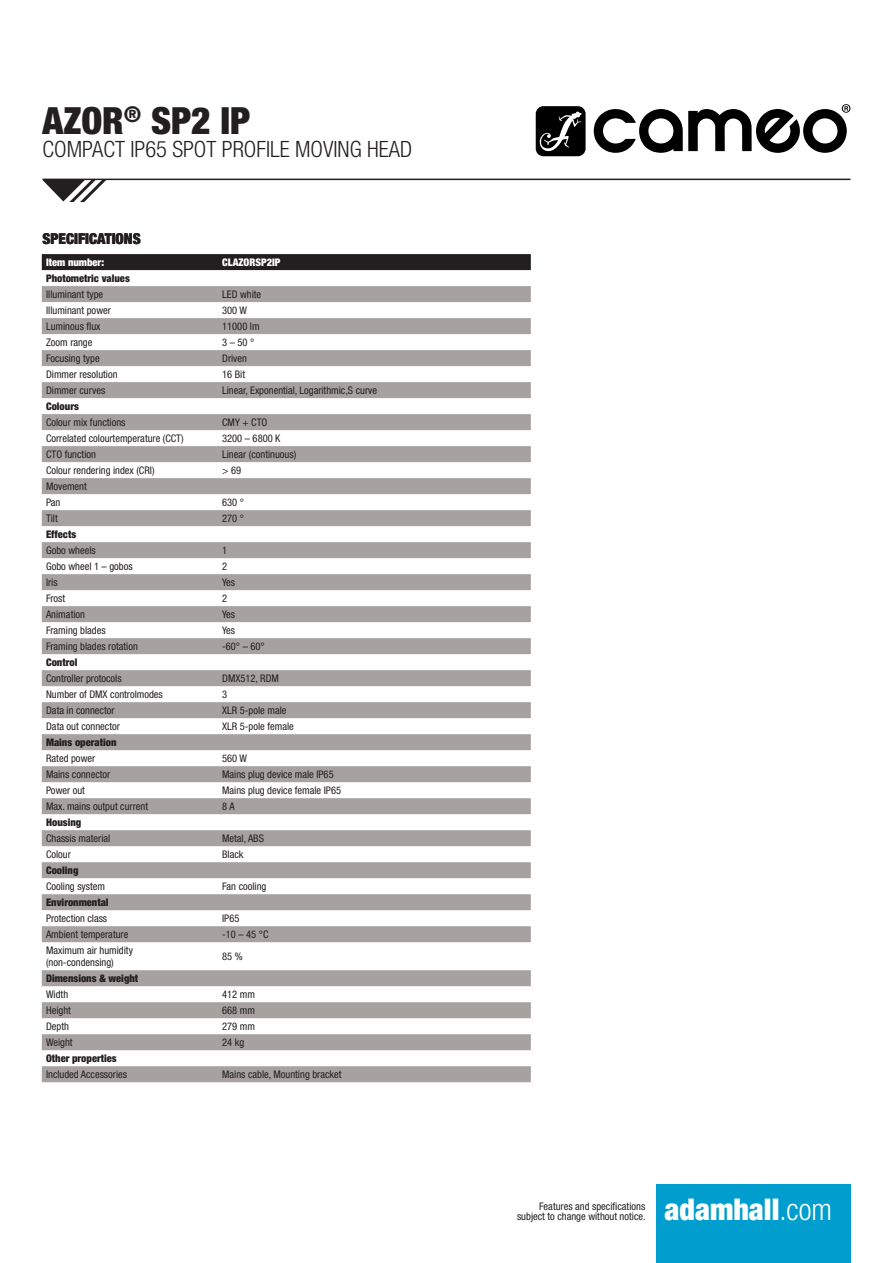
<style>
.page{position:relative;width:893px;height:1263px;background:#fff}
.page>*{position:absolute;margin:0;border:0;box-sizing:border-box;transform-origin:0 0}
.t1{font:900 condensed 37.5px "Helvetica Neue LT Pro";color:#231f20}
.t2{font:900 condensed 30px "Helvetica Neue LT Pro";color:#fff}
.t3{font:300 condensed 22.5px "Helvetica Neue LT Pro";color:#231f20}
.t4{font:900 condensed 15px "Helvetica Neue LT Pro";color:#231f20}
.t5{font:condensed 10.5px/10.5px "Helvetica Neue LT Pro";color:#231f20}
.t6{font:900 condensed 10.5px "Helvetica Neue LT Pro";color:#231f20}
.t7{font:900 condensed 10.5px "Helvetica Neue LT Pro";color:#fff}
.s1{font-weight:300}
</style>
<div class="page">
<div style="left:656px;top:1184px;width:194px;height:79px;background:#009ece"></div>
<hr style="left:43px;top:179px;width:807px;height:1px;background:#231f20">
<svg style="left:43px;top:180px;width:63px;height:22px"></svg>
<svg style="left:536px;top:106px;width:50px;height:50px;background:#2c2c2c"></svg>
<svg style="left:594px;top:104px;width:256px;height:49px"></svg>
<div style="left:42px;top:254px;width:489px;height:16px;background:#231f20"></div>
<svg style="left:42px;top:286px;width:489px;height:796px"></svg>
<h1 class="t1" style="left:43px;top:98px;width:209px">AZOR<sup>®</sup> SP2 IP</h1>
<h3 class="t3" style="left:43px;top:136px;width:371px">COMPACT IP65 SPOT PROFILE MOVING HEAD</h3>
<h3 class="t4" style="left:43px;top:230px;width:100px">SPECIFICATIONS</h3>
<p class="t7" style="left:46px;top:256px;width:60px">Item number:</p>
<p class="t7" style="left:222px;top:256px;width:60px">CLAZORSP2IP</p>
<p class="t6" style="left:46px;top:272px;width:85px">Photometric values</p>
<p class="t5" style="left:46px;top:289px;width:59px">Illuminant type</p>
<p class="t5" style="left:222px;top:289px;width:41px">LED white</p>
<p class="t5" style="left:46px;top:305px;width:66px">Illuminant power</p>
<p class="t5" style="left:222px;top:305px;width:26px">300 W</p>
<p class="t5" style="left:46px;top:321px;width:56px">Luminous flux</p>
<p class="t5" style="left:222px;top:321px;width:39px">11000 lm</p>
<p class="t5" style="left:46px;top:337px;width:48px">Zoom range</p>
<p class="t5" style="left:222px;top:337px;width:34px">3 – 50 °</p>
<p class="t5" style="left:46px;top:353px;width:55px">Focusing type</p>
<p class="t5" style="left:222px;top:353px;width:26px">Driven</p>
<p class="t5" style="left:46px;top:369px;width:73px">Dimmer resolution</p>
<p class="t5" style="left:222px;top:369px;width:24px">16 Bit</p>
<p class="t5" style="left:46px;top:385px;width:61px">Dimmer curves</p>
<p class="t5" style="left:222px;top:385px;width:157px">Linear, Exponential, Logarithmic,S curve</p>
<p class="t6" style="left:46px;top:400px;width:34px">Colours</p>
<p class="t5" style="left:46px;top:417px;width:81px">Colour mix functions</p>
<p class="t5" style="left:222px;top:417px;width:47px">CMY + CTO</p>
<p class="t5" style="left:46px;top:433px;width:139px">Correlated colourtemperature (CCT)</p>
<p class="t5" style="left:222px;top:433px;width:60px">3200 – 6800 K</p>
<p class="t5" style="left:46px;top:449px;width:51px">CTO function</p>
<p class="t5" style="left:222px;top:449px;width:76px">Linear (continuous)</p>
<p class="t5" style="left:46px;top:465px;width:110px">Colour rendering index (CRI)</p>
<p class="t5" style="left:222px;top:465px;width:20px">&gt; 69</p>
<p class="t5" style="left:46px;top:478px;width:42px;line-height:16px">Movement<br>Pan</p>
<p class="t5" style="left:222px;top:497px;width:23px">630 °</p>
<p class="t5" style="left:46px;top:513px;width:13px">Tilt</p>
<p class="t5" style="left:222px;top:513px;width:23px">270 °</p>
<p class="t6" style="left:46px;top:528px;width:32px">Effects</p>
<p class="t5" style="left:46px;top:545px;width:51px">Gobo wheels</p>
<p class="t5" style="left:222px;top:545px;width:7px">1</p>
<p class="t5" style="left:46px;top:561px;width:88px">Gobo wheel 1 – gobos</p>
<p class="t5" style="left:222px;top:561px;width:7px">2</p>
<p class="t5" style="left:46px;top:577px;width:13px">Iris</p>
<p class="t5" style="left:222px;top:577px;width:14px">Yes</p>
<p class="t5" style="left:46px;top:593px;width:21px">Frost</p>
<p class="t5" style="left:222px;top:593px;width:7px">2</p>
<p class="t5" style="left:46px;top:609px;width:40px">Animation</p>
<p class="t5" style="left:222px;top:609px;width:14px">Yes</p>
<p class="t5" style="left:46px;top:625px;width:61px">Framing blades</p>
<p class="t5" style="left:222px;top:625px;width:14px">Yes</p>
<p class="t5" style="left:46px;top:641px;width:93px">Framing blades rotation</p>
<p class="t5" style="left:222px;top:641px;width:44px">-60° – 60°</p>
<p class="t6" style="left:46px;top:656px;width:33px">Control</p>
<p class="t5" style="left:46px;top:673px;width:77px">Controller protocols</p>
<p class="t5" style="left:222px;top:673px;width:58px">DMX512, RDM</p>
<p class="t5" style="left:46px;top:689px;width:118px">Number of DMX controlmodes</p>
<p class="t5" style="left:222px;top:689px;width:7px">3</p>
<p class="t5" style="left:46px;top:705px;width:70px">Data in connector</p>
<p class="t5" style="left:222px;top:705px;width:66px">XLR 5-pole male</p>
<p class="t5" style="left:46px;top:721px;width:75px">Data out connector</p>
<p class="t5" style="left:222px;top:721px;width:73px">XLR 5-pole female</p>
<p class="t6" style="left:46px;top:736px;width:72px">Mains operation</p>
<p class="t5" style="left:46px;top:753px;width:51px">Rated power</p>
<p class="t5" style="left:222px;top:753px;width:26px">560 W</p>
<p class="t5" style="left:46px;top:769px;width:66px">Mains connector</p>
<p class="t5" style="left:222px;top:769px;width:113px">Mains plug device male IP65</p>
<p class="t5" style="left:46px;top:785px;width:40px">Power out</p>
<p class="t5" style="left:222px;top:785px;width:120px">Mains plug device female IP65</p>
<p class="t5" style="left:46px;top:801px;width:104px">Max. mains output current</p>
<p class="t5" style="left:222px;top:801px;width:14px">8 A</p>
<p class="t6" style="left:46px;top:816px;width:37px">Housing</p>
<p class="t5" style="left:46px;top:833px;width:66px">Chassis material</p>
<p class="t5" style="left:222px;top:833px;width:43px">Metal, ABS</p>
<p class="t5" style="left:46px;top:849px;width:26px">Colour</p>
<p class="t5" style="left:222px;top:849px;width:23px">Black</p>
<p class="t6" style="left:46px;top:864px;width:34px">Cooling</p>
<p class="t5" style="left:46px;top:881px;width:61px">Cooling system</p>
<p class="t5" style="left:222px;top:881px;width:46px">Fan cooling</p>
<p class="t6" style="left:46px;top:896px;width:64px">Environmental</p>
<p class="t5" style="left:46px;top:913px;width:63px">Protection class</p>
<p class="t5" style="left:222px;top:913px;width:19px">IP65</p>
<p class="t5" style="left:46px;top:929px;width:84px">Ambient temperature</p>
<p class="t5" style="left:222px;top:929px;width:48px">-10 – 45 °C</p>
<p class="t5" style="left:46px;top:944px;width:88px;line-height:12px">Maximum air humidity (non-condensing)</p>
<p class="t5" style="left:222px;top:951px;width:22px">85 %</p>
<p class="t6" style="left:46px;top:972px;width:94px">Dimensions &amp; weight</p>
<p class="t5" style="left:46px;top:989px;width:24px">Width</p>
<p class="t5" style="left:222px;top:989px;width:34px">412 mm</p>
<p class="t5" style="left:46px;top:1005px;width:26px">Height</p>
<p class="t5" style="left:222px;top:1005px;width:34px">668 mm</p>
<p class="t5" style="left:46px;top:1021px;width:24px">Depth</p>
<p class="t5" style="left:222px;top:1021px;width:34px">279 mm</p>
<p class="t5" style="left:46px;top:1037px;width:28px">Weight</p>
<p class="t5" style="left:222px;top:1037px;width:24px">24 kg</p>
<p class="t6" style="left:46px;top:1052px;width:72px">Other properties</p>
<p class="t5" style="left:46px;top:1069px;width:83px">Included Accessories</p>
<p class="t5" style="left:222px;top:1069px;width:121px">Mains cable, Mounting bracket</p>
<p class="t5" style="left:517px;top:1201px;width:130px;text-align:right">Features and specifications subject to change without notice.</p>
<h2 class="t2" style="left:664px;top:1192px;width:169px">adamhall<span class="s1">.com</span></h2>
</div>
